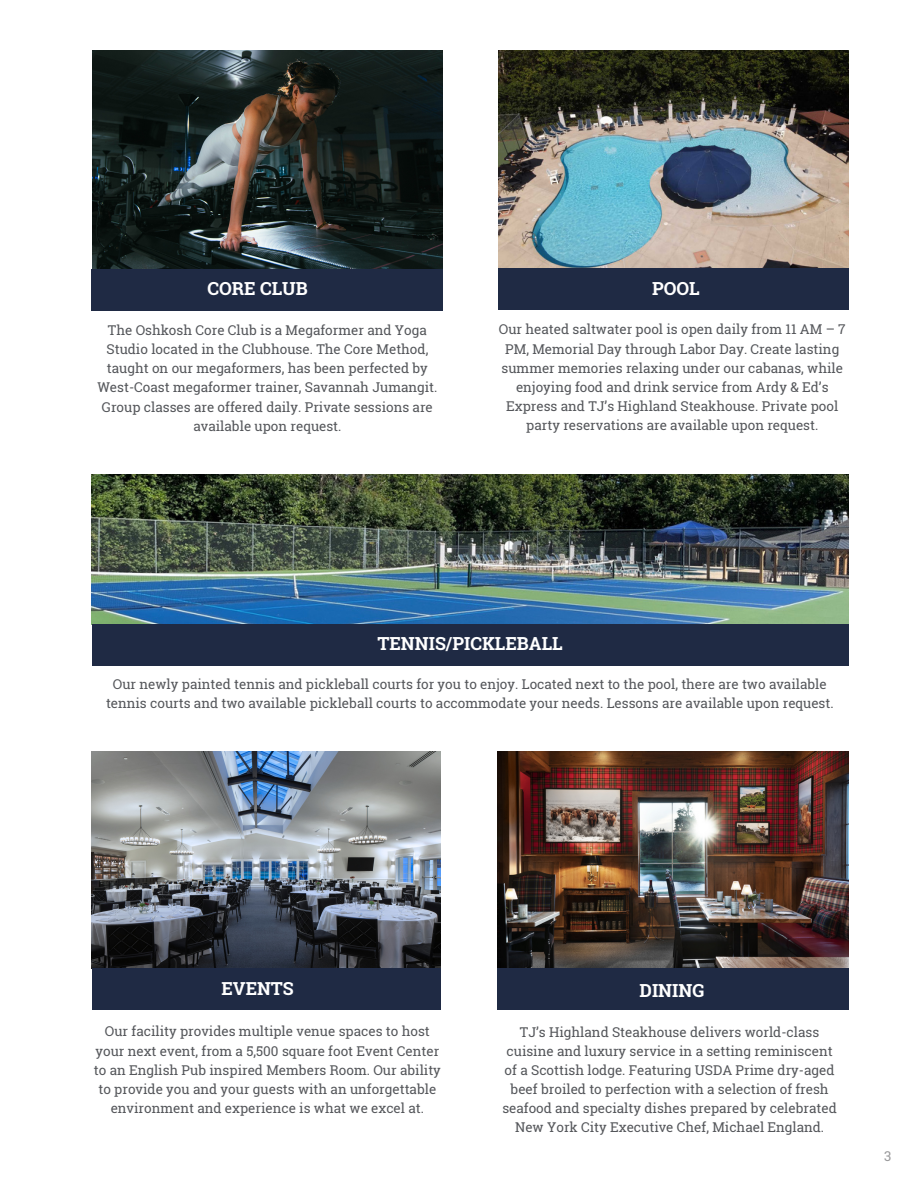
<style>
.page{position:relative;width:918px;height:1188px;background:#fff}
.page>*{position:absolute;margin:0;border:0;box-sizing:border-box;transform-origin:0 0}
.t1{font:700 18px "Roboto Slab";color:#fff}
.t2{font:13.5px/19.2px "Roboto Slab";color:#54565a;text-align:center}
.t3{font:13.5px "Roboto Slab";color:#98989a}
</style>
<div class="page">
<img style="left:498px;top:752px;width:351px;height:217px">
<div style="left:497px;top:969px;width:352px;height:41px;background:#1f2a44"></div>
<img style="left:92px;top:752px;width:348px;height:216px">
<div style="left:92px;top:968px;width:348px;height:42px;background:#1f2a44"></div>
<img style="left:92px;top:475px;width:757px;height:149px">
<div style="left:92px;top:624px;width:757px;height:41px;background:#1f2a44"></div>
<img style="left:258px;top:50px;width:393px;height:91px">
<img style="left:92px;top:51px;width:351px;height:218px">
<div style="left:92px;top:269px;width:351px;height:41px;background:#1f2a44"></div>
<img style="left:499px;top:51px;width:349px;height:217px">
<div style="left:499px;top:268px;width:350px;height:42px;background:#1f2a44"></div>
<p class="t1" style="left:207px;top:277px;width:102px">CORE CLUB</p>
<p class="t2" style="left:97px;top:320px;width:342px">The Oshkosh Core Club is a Megaformer and Yoga Studio located in the Clubhouse. The Core Method, taught on our megaformers, has been perfected by West-Coast megaformer trainer, Savannah Jumangit.<br>Group classes are offered daily. Private sessions are available upon request.</p>
<h1 class="t1" style="left:652px;top:276px;width:49px">POOL</h1>
<p class="t2" style="left:499px;top:320px;width:348px">Our heated saltwater pool is open daily from 11 AM – 7<br>PM, Memorial Day through Labor Day. Create lasting summer memories relaxing under our cabanas, while enjoying food and drink service from Ardy &amp; Ed’s Express and TJ’s Highland Steakhouse. Private pool party reservations are available upon request.</p>
<p class="t1" style="left:377px;top:631px;width:187px">TENNIS/PICKLEBALL</p>
<h1 class="t2" style="left:106px;top:674px;width:729px">Our newly painted tennis and pickleball courts for you to enjoy. Located next to the pool, there are two available tennis courts and two available pickleball courts to accommodate your needs. Lessons are available upon request.</h1>
<p class="t1" style="left:221px;top:977px;width:74px">EVENTS</p>
<h2 class="t2" style="left:94px;top:1022px;width:349px">Our facility provides multiple venue spaces to host your next event, from a 5,500 square foot Event Center to an English Pub inspired Members Room. Our ability to provide you and your guests with an unforgettable environment and experience is what we excel at.</h2>
<h2 class="t1" style="left:640px;top:978px;width:66px">DINING</h2>
<p class="t2" style="left:507px;top:1022px;width:328px">TJ’s Highland Steakhouse delivers world-class cuisine and luxury service in a setting reminiscent</p>
<h2 class="t2" style="left:502px;top:1060px;width:336px">of a Scottish lodge. Featuring USDA Prime dry-aged beef broiled to perfection with a selection of fresh seafood and specialty dishes prepared by celebrated New York City Executive Chef, Michael England.</h2>
<h1 class="t3" style="left:884px;top:1146px;width:9px">3</h1>
</div>
